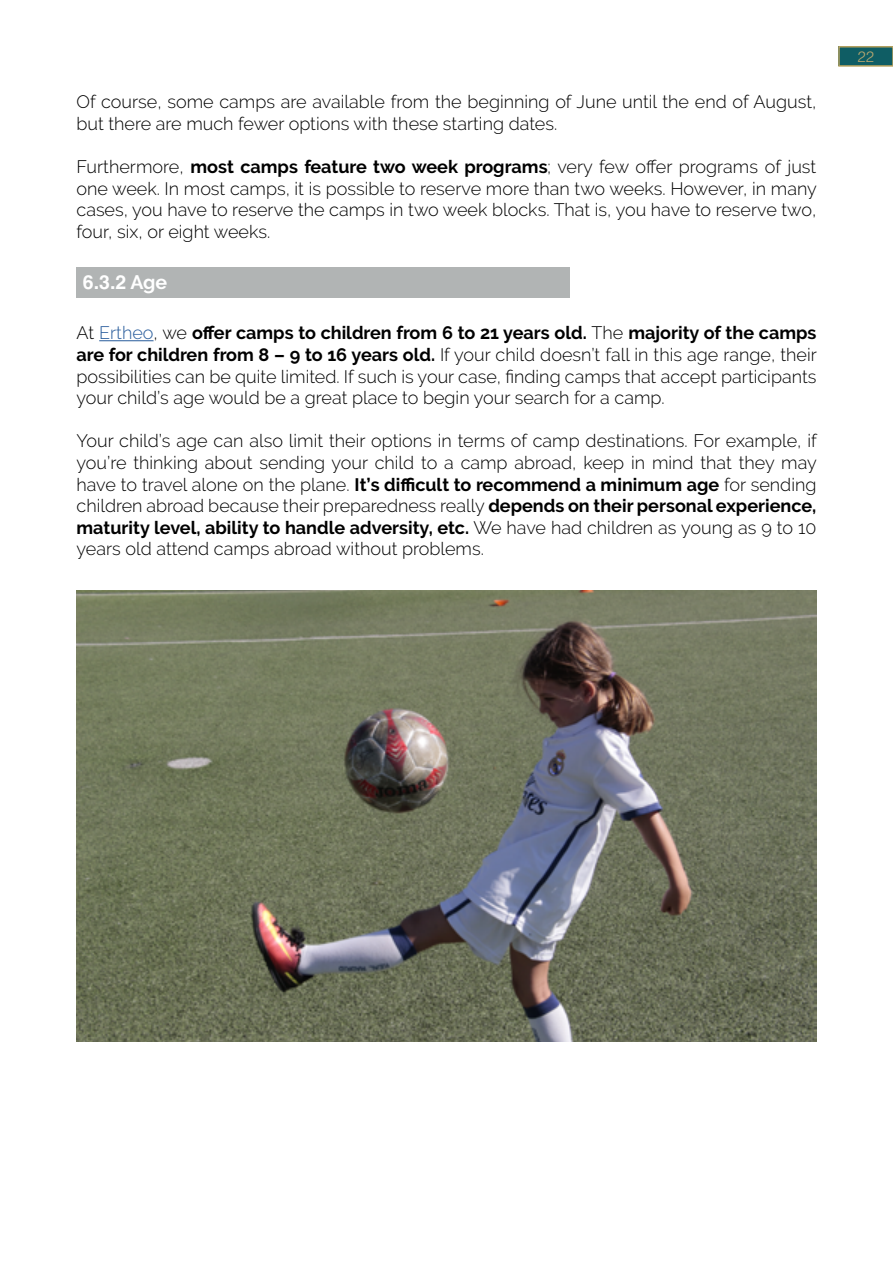
<style>
.page{position:relative;width:893px;height:1263px;background:#fff}
.page>*{position:absolute;margin:0;border:0;box-sizing:border-box;transform-origin:0 0}
.t1{font:700 19.5px "Helvetica LT Std";color:#fff}
.t2{font:300 18px/21.6px "Raleway";color:#000;text-align:justify}
.t3{font:300 15px "Helvetica LT Std";color:#bba86f}
.s1{font-weight:700}
.s2{font-family:"Raleway"}
.s3{color:#275b9b}
</style>
<div class="page">
<div style="left:839px;top:47px;width:54px;height:19px;background:#0f5d64"></div>
<div style="left:838px;top:46px;width:55px;height:21px;border:2px solid #b5a15f"></div>
<hr style="left:99px;top:340px;width:55px;height:1px;background:#275b9b">
<div style="left:77px;top:267px;width:493px;height:31px;background:#b1b4b4"></div>
<img style="left:77px;top:590px;width:739px;height:451px">
<p class="t2" style="left:77px;top:91px;width:741px">Of course, some camps are available from the beginning of June until the end of August, but there are much fewer options with these starting dates.</p>
<p class="t2" style="left:77px;top:156px;width:742px">Furthermore, <span class="s1">most camps feature two week programs</span>; very few offer programs of just one week. In most camps, it is possible to reserve more than two weeks. However, in many cases, you have to reserve the camps in two week blocks. That is, you have to reserve two, four, six, or eight weeks.</p>
<p class="t1" style="left:83px;top:270px;width:86px">6.3.2 <span class="s2">Age</span></p>
<p class="t2" style="left:77px;top:322px;width:742px">At <span class="s3">Ertheo</span>, we <span class="s1">offer camps to children from 6 to 21 years old.</span> The <span class="s1">majority of the camps are for children from 8 – 9 to 16 years old.</span> If your child doesn’t fall in this age range, their possibilities can be quite limited. If such is your case, finding camps that accept participants your child’s age would be a great place to begin your search for a camp.</p>
<p class="t2" style="left:77px;top:430px;width:742px">Your child’s age can also limit their options in terms of camp destinations. For example, if you’re thinking about sending your child to a camp abroad, keep in mind that they may have to travel alone on the plane. <span class="s1">It’s difficult to recommend a minimum age</span> for sending children abroad because their preparedness really <span class="s1">depends on their personal experience, maturity level, ability to handle adversity, etc.</span> We have had children as young as 9 to 10 years old attend camps abroad without problems.</p>
<p class="t3" style="left:858px;top:47px;width:18px">22</p>
</div>
